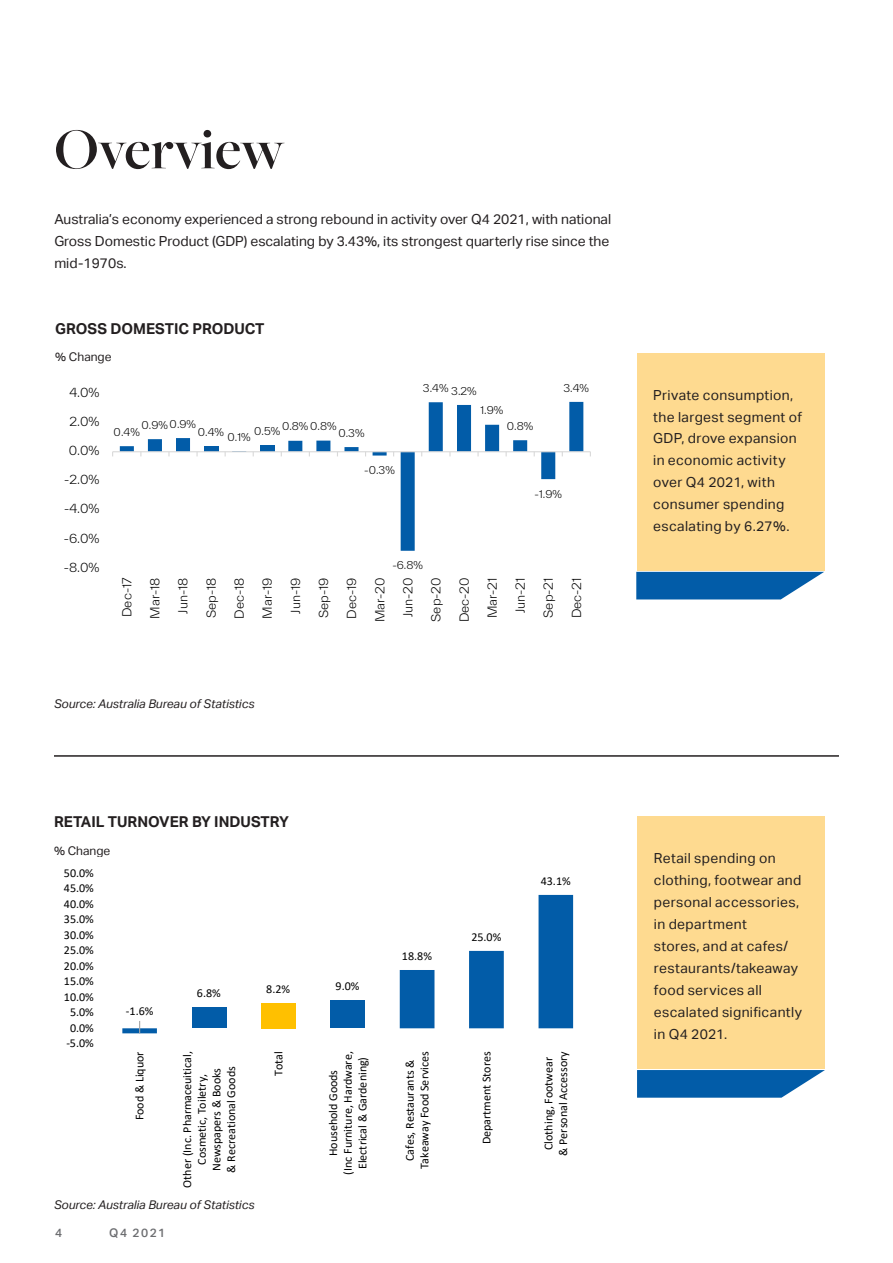
<style>
.page{position:relative;width:893px;height:1263px;background:#fff}
.page>*{position:absolute;margin:0;border:0;box-sizing:border-box;transform-origin:0 0}
.t1{font:600 60px "Freight Big Pro";color:#231f20}
.t2{font:700 15px "Aktiv Grotesk";color:#231f20}
.t3{font:13.8px/21.9px "Aktiv Grotesk";letter-spacing:.025em;color:#231f20}
.t4{font:13.8px/21.9px "Aktiv Grotesk";color:#231f20}
.t5{font:12px/14.7px "Calibri";letter-spacing:-.005em;color:#000;text-align:center}
.t6{font:300 12px "TWK Everett";color:#000}
.t7{font:italic 12px "Aktiv Grotesk";color:#231f20}
.t8{font:12px "Aktiv Grotesk";color:#231f20}
.t9{font:500 12px "Aktiv Grotesk";letter-spacing:.12em;color:#6c6d70}
.t10{font:300 10.5px "TWK Everett";color:#000}
</style>
<div class="page">
<div style="left:637px;top:354px;width:187px;height:217px;background:#feda90"></div>
<svg style="left:636px;top:572px;width:188px;height:27px;background:#1f6eb1"></svg>
<div style="left:638px;top:816px;width:187px;height:253px;background:#feda90"></div>
<svg style="left:637px;top:1070px;width:188px;height:28px;background:#2270b3"></svg>
<svg style="left:122px;top:895px;width:451px;height:138px"></svg>
<svg style="left:139px;top:1021px;width:1px;height:12px"></svg>
<hr style="left:54px;top:755px;width:785px;height:2px;background:#231f20">
<svg style="left:120px;top:402px;width:463px;height:149px"></svg>
<hr style="left:113px;top:451px;width:477px;height:1px;background:#d9d9d9">
<h1 class="t1" style="left:54px;top:110px;width:232px">Overview</h1>
<p class="t4" style="left:54px;top:208px;width:558px">Australia’s economy experienced a strong rebound in activity over Q4 2021, with national<br>Gross Domestic Product (GDP) escalating by 3.43%, its strongest quarterly rise since the mid-1970s.</p>
<p class="t2" style="left:55px;top:320px;width:211px">GROSS DOMESTIC PRODUCT</p>
<p class="t8" style="left:55px;top:350px;width:58px">% Change</p>
<p class="t6" style="left:69px;top:384px;width:32px">4.0%</p>
<p class="t6" style="left:70px;top:413px;width:31px">2.0%</p>
<p class="t6" style="left:69px;top:442px;width:32px">0.0%</p>
<p class="t6" style="left:64px;top:472px;width:37px">-2.0%</p>
<p class="t6" style="left:64px;top:501px;width:37px">-4.0%</p>
<p class="t6" style="left:64px;top:530px;width:37px">-6.0%</p>
<p class="t10" style="left:142px;top:417px;width:56px">0.9% 0.9%</p>
<p class="t10" style="left:254px;top:419px;width:84px">0.5% 0.8% 0.8%</p>
<p class="t10" style="left:338px;top:426px;width:28px">0.3%</p>
<p class="t10" style="left:114px;top:425px;width:28px">0.4%</p>
<p class="t10" style="left:198px;top:425px;width:28px">0.4%</p>
<p class="t10" style="left:227px;top:430px;width:25px">0.1%</p>
<p class="t10" style="left:364px;top:463px;width:32px">-0.3%</p>
<p class="t10" style="left:423px;top:382px;width:55px">3.4% 3.2%</p>
<p class="t10" style="left:480px;top:403px;width:24px">1.9%</p>
<p class="t10" style="left:507px;top:419px;width:28px">0.8%</p>
<p class="t10" style="left:563px;top:381px;width:27px">3.4%</p>
<p class="t10" style="left:535px;top:487px;width:29px">-1.9%</p>
<p class="t6" style="left:64px;top:559px;width:37px">-8.0%</p>
<p class="t10" style="left:392px;top:558px;width:32px">-6.8%</p>
<p class="t6" style="left:119px;top:617px;width:41px;rotate:-90deg">Dec-17</p>
<p class="t6" style="left:147px;top:619px;width:43px;rotate:-90deg">Mar-18</p>
<p class="t6" style="left:175px;top:613px;width:38px;rotate:-90deg">Jun-18</p>
<p class="t6" style="left:203px;top:618px;width:42px;rotate:-90deg">Sep-18</p>
<p class="t6" style="left:231px;top:619px;width:43px;rotate:-90deg">Dec-18</p>
<p class="t6" style="left:259px;top:619px;width:43px;rotate:-90deg">Mar-19</p>
<p class="t6" style="left:287px;top:613px;width:38px;rotate:-90deg">Jun-19</p>
<p class="t6" style="left:316px;top:618px;width:42px;rotate:-90deg">Sep-19</p>
<p class="t6" style="left:344px;top:619px;width:43px;rotate:-90deg">Dec-19</p>
<p class="t6" style="left:372px;top:622px;width:46px;rotate:-90deg">Mar-20</p>
<p class="t6" style="left:400px;top:617px;width:41px;rotate:-90deg">Jun-20</p>
<p class="t6" style="left:428px;top:622px;width:46px;rotate:-90deg">Sep-20</p>
<p class="t6" style="left:456px;top:622px;width:46px;rotate:-90deg">Dec-20</p>
<p class="t6" style="left:484px;top:618px;width:42px;rotate:-90deg">Mar-21</p>
<p class="t6" style="left:512px;top:613px;width:37px;rotate:-90deg">Jun-21</p>
<p class="t6" style="left:540px;top:618px;width:42px;rotate:-90deg">Sep-21</p>
<p class="t6" style="left:568px;top:618px;width:42px;rotate:-90deg">Dec-21</p>
<p class="t7" style="left:54px;top:697px;width:202px">Source: Australia Bureau of Statistics</p>
<p class="t2" style="left:54px;top:813px;width:237px">RETAIL TURNOVER BY INDUSTRY</p>
<p class="t8" style="left:54px;top:844px;width:58px">% Change</p>
<p class="t5" style="left:64px;top:865px;width:31px">50.0%</p>
<p class="t5" style="left:64px;top:881px;width:31px">45.0%</p>
<p class="t5" style="left:64px;top:896px;width:31px">40.0%</p>
<p class="t5" style="left:64px;top:912px;width:31px">35.0%</p>
<p class="t5" style="left:64px;top:927px;width:31px">30.0%</p>
<p class="t5" style="left:64px;top:943px;width:31px">25.0%</p>
<p class="t5" style="left:64px;top:958px;width:31px">20.0%</p>
<p class="t5" style="left:64px;top:973px;width:31px">15.0%</p>
<p class="t5" style="left:64px;top:989px;width:31px">10.0%</p>
<p class="t5" style="left:70px;top:1004px;width:25px">5.0%</p>
<p class="t5" style="left:70px;top:1020px;width:25px">0.0%</p>
<p class="t5" style="left:66px;top:1035px;width:29px">-5.0%</p>
<p class="t5" style="left:126px;top:1004px;width:29px">-1.6%</p>
<p class="t5" style="left:197px;top:986px;width:25px">6.8%</p>
<p class="t5" style="left:266px;top:981px;width:25px">8.2%</p>
<p class="t5" style="left:336px;top:979px;width:25px">9.0%</p>
<p class="t5" style="left:402px;top:948px;width:32px">18.8%</p>
<p class="t5" style="left:471px;top:929px;width:32px">25.0%</p>
<p class="t5" style="left:541px;top:873px;width:32px">43.1%</p>
<p class="t5" style="left:132px;top:1120px;width:71px;rotate:-90deg">Food &amp; Liquor</p>
<p class="t5" style="left:179px;top:1187px;width:138px;rotate:-90deg">Other (Inc. Pharmaceuitical,<br>Cosmetic, Toiletry,<br>Newspapers &amp; Books<br>&amp; Recreational Goods</p>
<p class="t5" style="left:271px;top:1076px;width:26px;rotate:-90deg">Total</p>
<p class="t5" style="left:325px;top:1174px;width:125px;rotate:-90deg">Household Goods<br>(Inc Furniture, Hardware,<br>Electrical &amp; Gardening)</p>
<p class="t5" style="left:402px;top:1169px;width:120px;rotate:-90deg">Cafes, Restaurants &amp;<br>Takeaway Food Services</p>
<p class="t5" style="left:479px;top:1144px;width:94px;rotate:-90deg">Department Stores</p>
<p class="t5" style="left:541px;top:1156px;width:106px;rotate:-90deg">Clothing, Footwear<br>&amp; Personal Accessory</p>
<p class="t7" style="left:54px;top:1197px;width:202px">Source: Australia Bureau of Statistics</p>
<p class="t9" style="left:55px;top:1226px;width:9px">4</p>
<p class="t9" style="left:109px;top:1226px;width:58px">Q4 2021</p>
<p class="t3" style="left:653px;top:384px;width:150px">Private consumption, the largest segment of<br>GDP, drove expansion in economic activity over Q4 2021, with consumer spending escalating by 6.27%.</p>
<p class="t3" style="left:654px;top:847px;width:150px">Retail spending on clothing, footwear and personal accessories, in department<br>stores, and at cafes/ restaurants/takeaway food services all escalated significantly in Q4 2021.</p>
</div>
